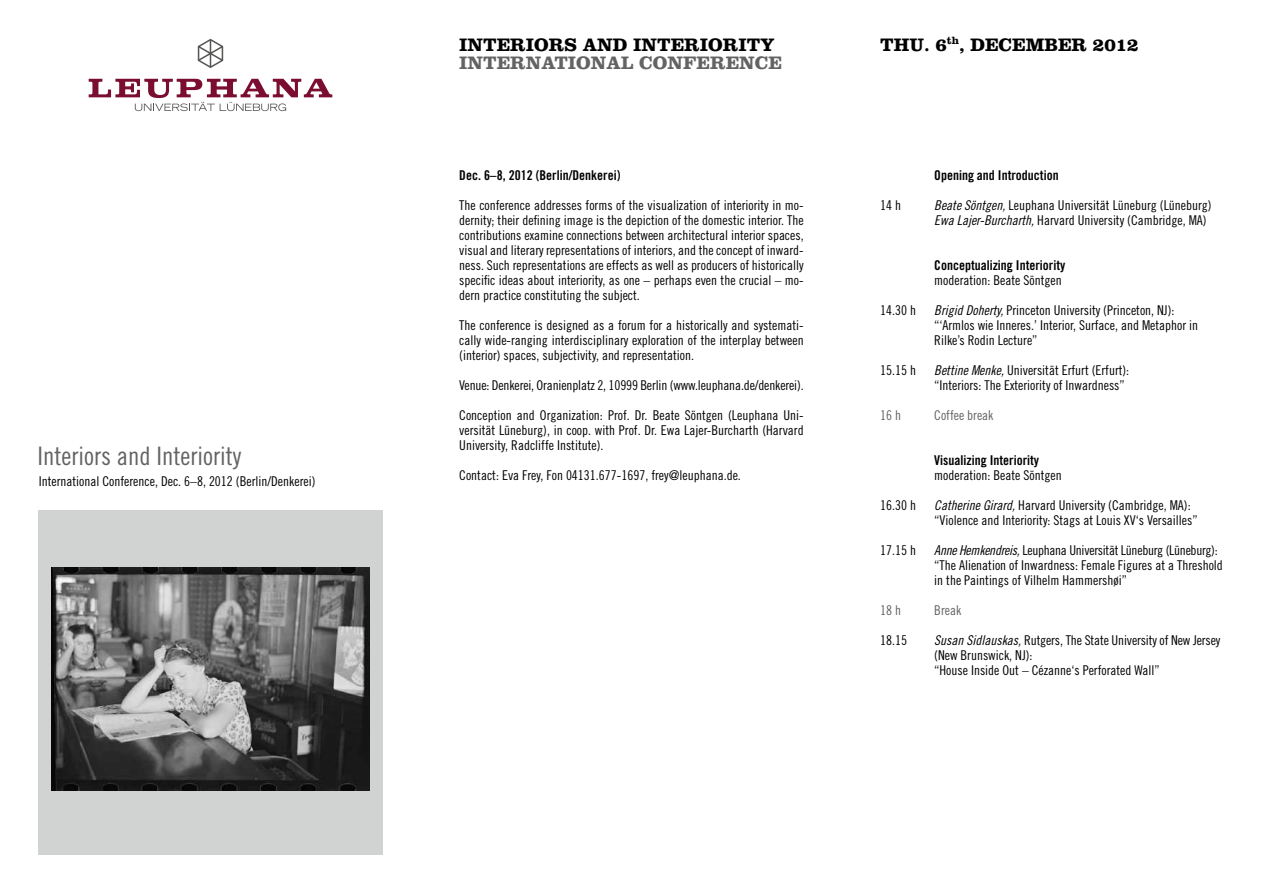
<style>
.page{position:relative;width:1263px;height:893px;background:#fff}
.page>*{position:absolute;margin:0;border:0;box-sizing:border-box;transform-origin:0 0}
.t1{font:25.5px "Trade Gothic LT Std Cn 18";color:#646363}
.t2{font:700 18.75px "Clarendon LT Std";color:#000}
.t3{font:700 18.75px "Clarendon LT Std";color:#646363}
.t4{font:13.5px/15px "Trade Gothic LT Std Cn 18";color:#000}
.t5{font:13.5px "Trade Gothic LT Std Bd Cn 20";color:#000}
.t6{font:13.5px "Trade Gothic LT Std Cn 18";color:#646363}
.s1{font-family:"Trade Gothic LT Std Cn 18 Obl"}
</style>
<div class="page">
<div style="left:38px;top:510px;width:345px;height:344px;background:#d0d3d1"></div>
<svg style="left:89px;top:79px;width:243px;height:32px"></svg>
<svg style="left:198px;top:39px;width:25px;height:29px"></svg>
<img style="left:52px;top:567px;width:317px;height:224px">
<h1 class="t1" style="left:37px;top:440px;width:205px">Interiors and Interiority</h1>
<p class="t4" style="left:39px;top:474px;width:278px">International Conference, Dec. 6–8, 2012 (Berlin/Denkerei)</p>
<h2 class="t2" style="left:459px;top:33px;width:317px">INTERIORS AND INTERIORITY</h2>
<h2 class="t3" style="left:459px;top:51px;width:24px">INTERNATIONA</h2>
<h2 class="t3" style="left:621px;top:51px;width:91px">L CONFERENCE</h2>
<p class="t5" style="left:459px;top:167px;width:163px">Dec. 6–8, 2012 (Berlin/Denkerei)</p>
<p class="t4" style="left:459px;top:197px;width:346px;text-align:justify">The conference addresses forms of the visualization of interiority in mo&shy;dernity; their defining image is the depiction of the domestic interior. The contributions examine connections between architectural interior spaces, visual and literary representations of interiors, and the concept of inward&shy;ness. Such representations are effects as well as producers of historically specific ideas about interiority, as one – perhaps even the crucial – mo&shy;dern practice constituting the subject.</p>
<p class="t4" style="left:459px;top:317px;width:346px;text-align:justify">The conference is designed as a forum for a historically and systemati&shy;cally wide-ranging interdisciplinary exploration of the interplay between (interior) spaces, subjectivity, and representation.</p>
<p class="t4" style="left:459px;top:377px;width:346px">Venue: Denkerei, Oranienplatz 2, 10999 Berlin (www.leuphana.de/denkerei).</p>
<p class="t4" style="left:459px;top:407px;width:346px;text-align:justify">Conception and Organization: Prof. Dr. Beate Söntgen (Leuphana Uni&shy;versität Lüneburg), in coop. with Prof. Dr. Ewa Lajer-Burcharth (Harvard University, Radcliffe Institute).</p>
<p class="t4" style="left:459px;top:467px;width:283px">Contact: Eva Frey, Fon 04131.677-1697, frey@leuphana.de.</p>
<h2 class="t2" style="left:880px;top:33px;width:119px">THU. 6<sup>TH</sup>, DECE</h2>
<h2 class="t2" style="left:1026px;top:33px;width:114px">MBER 2012</h2>
<p class="t5" style="left:934px;top:167px;width:126px">Opening and Introduction</p>
<p class="t4" style="left:880px;top:197px;width:22px">14 h</p>
<p class="t4" style="left:934px;top:197px;width:279px"><span class="s1">Beate Söntgen,</span> Leuphana Universität Lüneburg (Lüneburg)<br><span class="s1">Ewa Lajer-Burcharth,</span> Harvard University (Cambridge, MA)</p>
<p class="t5" style="left:934px;top:257px;width:133px">Conceptualizing Interiority</p>
<p class="t4" style="left:934px;top:272px;width:129px">moderation: Beate Söntgen</p>
<p class="t4" style="left:880px;top:302px;width:37px">14.30 h</p>
<p class="t4" style="left:934px;top:302px;width:265px"><span class="s1">Brigid Doherty,</span> Princeton University (Princeton, NJ): “‘Armlos wie Inneres.’ Interior, Surface, and Metaphor in<br>Rilke’s Rodin Lecture”</p>
<p class="t4" style="left:880px;top:362px;width:37px">15.15 h</p>
<p class="t4" style="left:934px;top:362px;width:196px"><span class="s1">Bettine Menke,</span> Universität Erfurt (Erfurt): “Interiors: The Exteriority of Inwardness”</p>
<p class="t6" style="left:880px;top:407px;width:22px">16 h</p>
<p class="t6" style="left:934px;top:407px;width:61px">Coffee break</p>
<p class="t5" style="left:934px;top:452px;width:106px">Visualizing Interiority</p>
<p class="t4" style="left:934px;top:467px;width:129px">moderation: Beate Söntgen</p>
<p class="t4" style="left:880px;top:497px;width:37px">16.30 h</p>
<p class="t4" style="left:934px;top:497px;width:265px"><span class="s1">Catherine Girard,</span> Harvard University (Cambridge, MA): “Violence and Interiority: Stags at Louis XV‘s Versailles”</p>
<p class="t4" style="left:880px;top:542px;width:37px">17.15 h</p>
<p class="t4" style="left:934px;top:542px;width:290px"><span class="s1">Anne Hemkendreis,</span> Leuphana Universität Lüneburg (Lüneburg): “The Alienation of Inwardness: Female Figures at a Threshold in the Paintings of Vilhelm Hammershøi”</p>
<p class="t6" style="left:880px;top:602px;width:22px">18 h</p>
<p class="t6" style="left:934px;top:602px;width:28px">Break</p>
<p class="t4" style="left:880px;top:632px;width:28px">18.15</p>
<p class="t4" style="left:934px;top:632px;width:287px"><span class="s1">Susan Sidlauskas,</span> Rutgers, The State University of New Jersey (New Brunswick, NJ):<br>“House Inside Out – Cézanne‘s Perforated Wall”</p>
</div>
